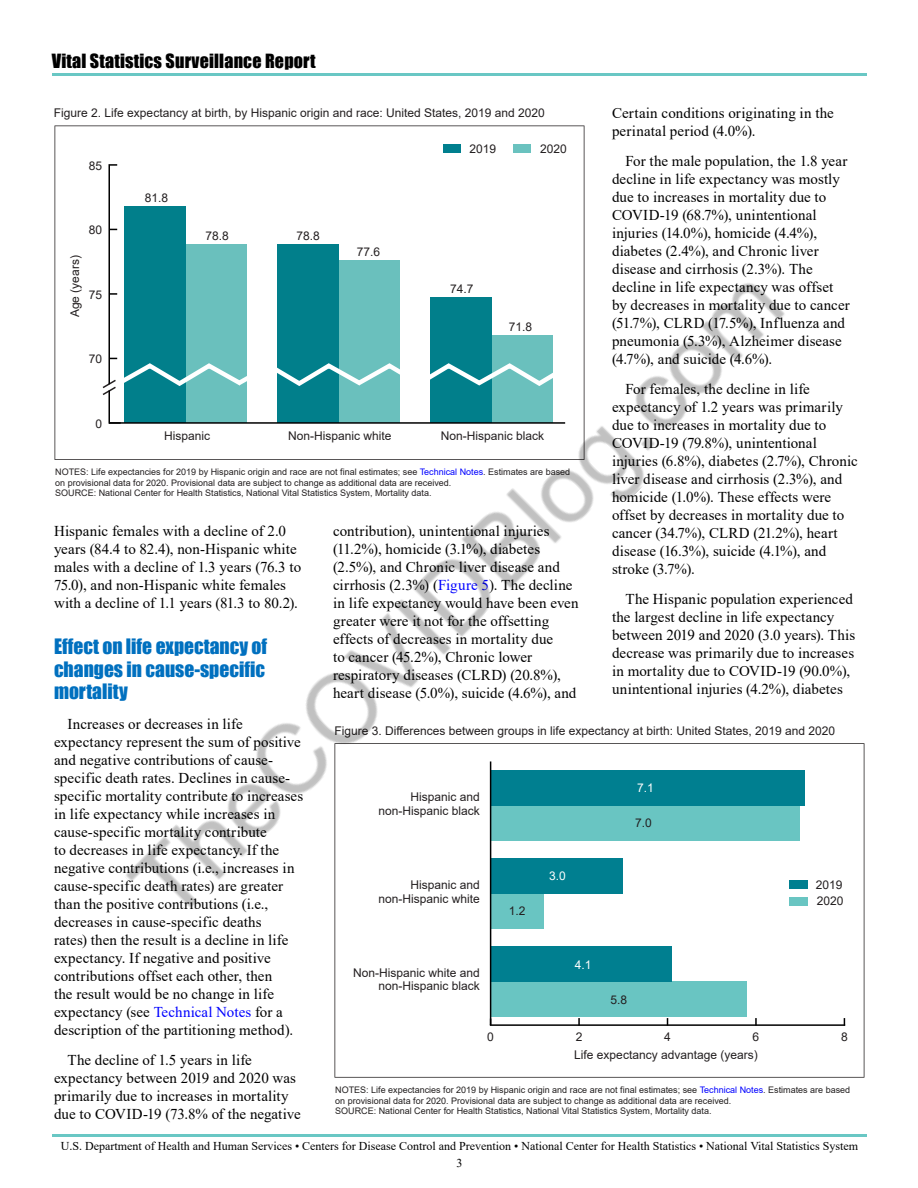
<style>
.page{position:relative;width:918px;height:1188px;background:#fff}
.page>*{position:absolute;margin:0;border:0;box-sizing:border-box;transform-origin:0 0}
.t1{font:19.5px/22.5px "Impact";color:#0070bf;text-align:justify}
.t2{font:18px "Impact";letter-spacing:.01em;color:#000}
.P__Body_text{font:15px/18px "Times New Roman";letter-spacing:.005em;color:#000}
.t3{font:12px/13.5px "Arial";color:#231f20;text-align:right}
.t4{font:12px/17.1px "Times New Roman";color:#000;text-align:center}
.t5{font:12px "Arial";color:#fff}
.t6{font:9px/10.5px "Arial";color:#231f20}
.t7{font:9px/10.5px "Arial";color:#221f1f}
.s1{color:#00f}
</style>
<div class="page">
<hr style="left:52px;top:1134px;width:814px;height:2px;background:#69c7c4">
<hr style="left:52px;top:74px;width:814px;height:2px;background:#69c7c4">
<svg style="left:55px;top:125px;width:529px;height:335px"></svg>
<svg style="left:101px;top:358px;width:12px;height:39px"></svg>
<svg style="left:334px;top:743px;width:530px;height:335px"></svg>
<div style="left:790px;top:880px;width:18px;height:9px;background:#007f90"></div>
<div style="left:790px;top:897px;width:18px;height:9px;background:#69c5c2"></div>
<img style="left:113px;top:248px;width:692px;height:692px">
<p class="t2" style="left:52px;top:47px;width:265px">Vital Statistics Surveillance Report</p>
<p class="P__Body_text" style="left:612px;top:104px;width:223px">Certain conditions originating in the perinatal period (4.0%).</p>
<p class="P__Body_text" style="left:612px;top:152px;width:239px;text-indent:14px">For the male population, the 1.8 year decline in life expectancy was mostly due to increases in mortality due to COVID-19 (68.7%), unintentional injuries (14.0%), homicide (4.4%), diabetes (2.4%), and Chronic liver disease and cirrhosis (2.3%). The decline in life expectancy was offset by decreases in mortality due to cancer (51.7%), CLRD (17.5%), Influenza and pneumonia (5.3%), Alzheimer disease (4.7%), and suicide (4.6%).</p>
<p class="P__Body_text" style="left:612px;top:380px;width:247px;text-indent:14px">For females, the decline in life expectancy of 1.2 years was primarily due to increases in mortality due to COVID-19 (79.8%), unintentional injuries (6.8%), diabetes (2.7%), Chronic liver disease and cirrhosis (2.3%), and homicide (1.0%). These effects were offset by decreases in mortality due to cancer (34.7%), CLRD (21.2%), heart disease (16.3%), suicide (4.1%), and stroke (3.7%).</p>
<p class="P__Body_text" style="left:612px;top:590px;width:245px;text-indent:14px">The Hispanic population experienced the largest decline in life expectancy between 2019 and 2020 (3.0 years). This decrease was primarily due to increases in mortality due to COVID-19 (90.0%), unintentional injuries (4.2%), diabetes</p>
<p class="t3" style="left:54px;top:106px;width:492px">Figure 2. Life expectancy at birth, by Hispanic origin and race: United States, 2019 and 2020</p>
<p class="t3" style="left:469px;top:142px;width:28px">2019</p>
<p class="t3" style="left:540px;top:142px;width:28px">2020</p>
<p class="t3" style="left:89px;top:159px;width:15px">85</p>
<p class="t3" style="left:145px;top:191px;width:25px">81.8</p>
<p class="t3" style="left:89px;top:223px;width:15px">80</p>
<p class="t3" style="left:205px;top:229px;width:25px">78.8</p>
<p class="t3" style="left:296px;top:229px;width:25px">78.8</p>
<p class="t3" style="left:357px;top:245px;width:25px">77.6</p>
<p class="t3" style="left:68px;top:317px;width:64px;rotate:-90deg">Age (years)</p>
<p class="t3" style="left:450px;top:282px;width:25px">74.7</p>
<p class="t3" style="left:89px;top:288px;width:15px">75</p>
<p class="t3" style="left:509px;top:320px;width:25px">71.8</p>
<p class="t3" style="left:89px;top:352px;width:15px">70</p>
<p class="t3" style="left:95px;top:417px;width:8px">0</p>
<p class="t3" style="left:164px;top:429px;width:48px">Hispanic</p>
<p class="t3" style="left:288px;top:429px;width:105px">Non-Hispanic white</p>
<p class="t3" style="left:441px;top:429px;width:105px">Non-Hispanic black</p>
<p class="t6" style="left:55px;top:467px;width:517px">NOTES: Life expectancies for 2019 by Hispanic origin and race are not final estimates; see <span class="s1">Technical Notes</span>. Estimates are based on provisional data for 2020. Provisional data are subject to change as additional data are received.<br>SOURCE: National Center for Health Statistics, National Vital Statistics System, Mortality data.</p>
<p class="P__Body_text" style="left:333px;top:521px;width:247px">contribution), unintentional injuries (11.2%), homicide (3.1%), diabetes (2.5%), and Chronic liver disease and cirrhosis (2.3%) (<span class="s1">Figure 5</span>). The decline in life expectancy would have been even greater were it not for the offsetting effects of decreases in mortality due<br>to cancer (45.2%), Chronic lower respiratory diseases (CLRD) (20.8%), heart disease (5.0%), suicide (4.6%), and</p>
<p class="P__Body_text" style="left:54px;top:521px;width:249px">Hispanic females with a decline of 2.0 years (84.4 to 82.4), non-Hispanic white males with a decline of 1.3 years (76.3 to 75.0), and non-Hispanic white females with a decline of 1.1 years (81.3 to 80.2).</p>
<h3 class="t1" style="left:54px;top:635px;width:215px">Effect on life expectancy of changes in cause-specific mortality</h3>
<p class="P__Body_text" style="left:54px;top:715px;width:251px;text-indent:14px">Increases or decreases in life expectancy represent the sum of positive and negative contributions of cause&shy;specific death rates. Declines in cause&shy;specific mortality contribute to increases in life expectancy while increases in cause-specific mortality contribute<br>to decreases in life expectancy. If the negative contributions (i.e., increases in cause-specific death rates) are greater than the positive contributions (i.e., decreases in cause-specific deaths<br>rates) then the result is a decline in life expectancy. If negative and positive contributions offset each other, then<br>the result would be no change in life expectancy (see <span class="s1">Technical Notes</span> for a description of the partitioning method).</p>
<p class="P__Body_text" style="left:54px;top:1051px;width:248px;text-indent:14px">The decline of 1.5 years in life expectancy between 2019 and 2020 was primarily due to increases in mortality due to COVID-19 (73.8% of the negative</p>
<p class="t3" style="left:334px;top:724px;width:502px">Figure 3. Differences between groups in life expectancy at birth: United States, 2019 and 2020</p>
<p class="t5" style="left:637px;top:780px;width:18px">7.1</p>
<p class="t3" style="left:635px;top:816px;width:18px">7.0</p>
<p class="t3" style="left:378px;top:790px;width:103px">Hispanic and non-Hispanic black</p>
<p class="t5" style="left:549px;top:867px;width:18px">3.0</p>
<p class="t3" style="left:378px;top:878px;width:103px">Hispanic and non-Hispanic white</p>
<p class="t3" style="left:816px;top:877px;width:29px;line-height:16px;text-align:left">2019<br>2020</p>
<p class="t3" style="left:509px;top:904px;width:18px">1.2</p>
<p class="t5" style="left:575px;top:956px;width:18px">4.1</p>
<p class="t3" style="left:353px;top:966px;width:128px">Non-Hispanic white and non-Hispanic black</p>
<p class="t3" style="left:611px;top:993px;width:18px">5.8</p>
<p class="t3" style="left:487px;top:1030px;width:8px">0</p>
<p class="t3" style="left:576px;top:1030px;width:8px">2</p>
<p class="t3" style="left:664px;top:1030px;width:8px">4</p>
<p class="t3" style="left:753px;top:1030px;width:8px">6</p>
<p class="t3" style="left:841px;top:1030px;width:8px">8</p>
<p class="t3" style="left:574px;top:1048px;width:185px">Life expectancy advantage (years)</p>
<p class="t7" style="left:335px;top:1085px;width:517px">NOTES: Life expectancies for 2019 by Hispanic origin and race are not final estimates; see <span class="s1">Technical Notes</span>. Estimates are based on provisional data for 2020. Provisional data are subject to change as additional data are received.<br>SOURCE: National Center for Health Statistics, National Vital Statistics System, Mortality data.</p>
<p class="t4" style="left:61px;top:1137px;width:799px">U.S. Department of Health and Human Services • Centers for Disease Control and Prevention • National Center for Health Statistics • National Vital Statistics System<br>3</p>
</div>
